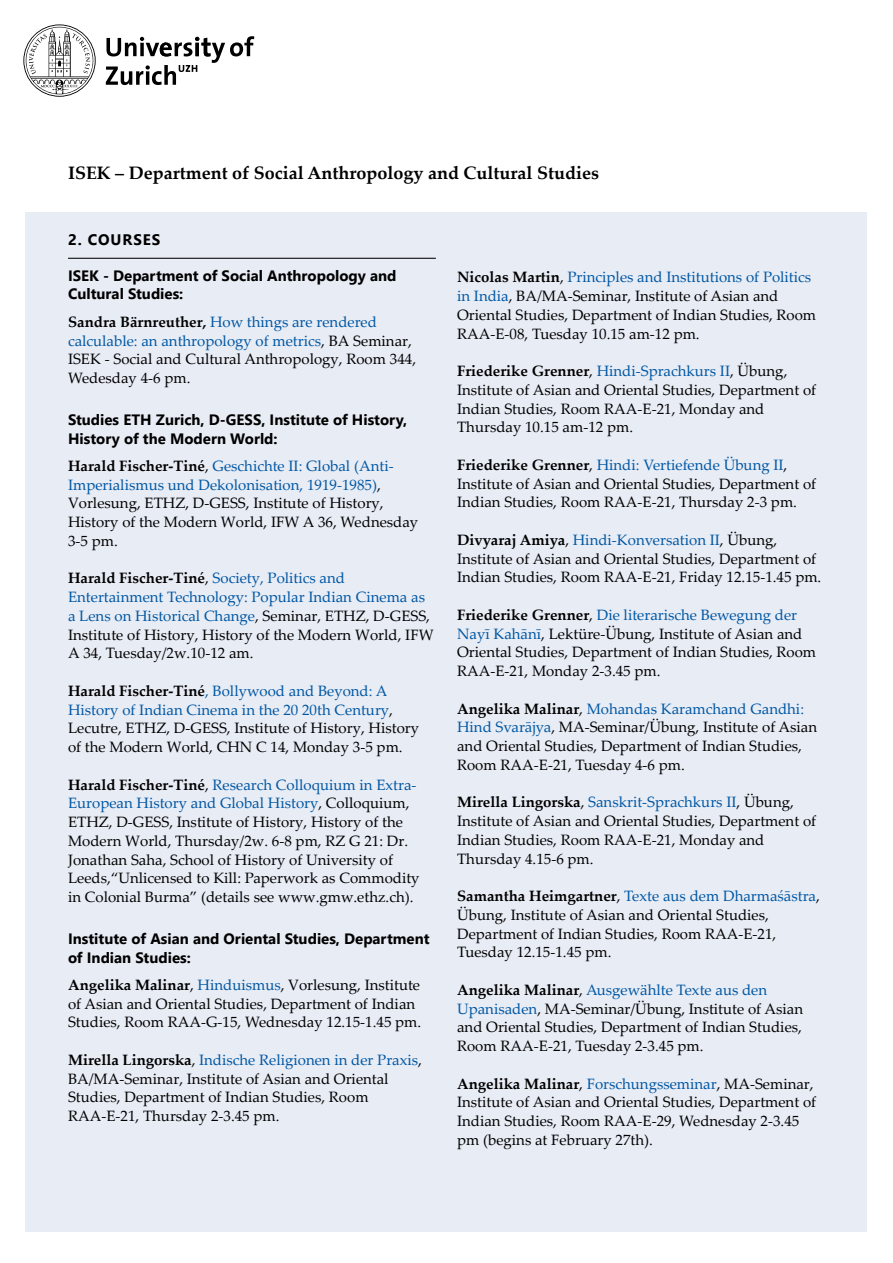
<style>
.page{position:relative;width:893px;height:1263px;background:#fff}
.page>*{position:absolute;margin:0;border:0;box-sizing:border-box;transform-origin:0 0}
.t1{font:700 18px "Palatino Linotype";color:#000}
.t2{font:700 15.3px "Segoe UI";letter-spacing:.06em;color:#000}
.t3{font:15px/18.8px "Palatino Linotype";color:#000}
.t4{font:700 15px/18.8px "Segoe UI";color:#000}
.s1{font-weight:700}
.s2{color:#0057a3}
</style>
<div class="page">
<div style="left:26px;top:213px;width:841px;height:1019px;background:#e8ecf5"></div>
<hr style="left:68px;top:258px;width:368px;height:1px;background:#000">
<svg style="left:23px;top:24px;width:231px;height:73px"></svg>
<p class="t1" style="left:68px;top:160px;width:533px">ISEK – Department of Social Anthropology and Cultural Studies</p>
<p class="t2" style="left:68px;top:227px;width:94px">2. COURSES</p>
<p class="t4" style="left:68px;top:266px;width:330px">ISEK - Department of Social Anthropology and<br>Cultural Studies:</p>
<p class="t3" style="left:68px;top:312px;width:350px"><span class="s1">Sandra Bärnreuther,</span> <span class="s2">How things are rendered calculable: an anthropology of metrics</span>, BA Seminar, ISEK - Social and Cultural Anthropology, Room 344, Wedesday 4-6 pm.</p>
<p class="t4" style="left:68px;top:410px;width:341px">Studies ETH Zurich, D-GESS, Institute of History,<br>History of the Modern World:</p>
<p class="t3" style="left:68px;top:456px;width:352px"><span class="s1">Harald Fischer-Tiné</span>, <span class="s2">Geschichte II: Global (Anti-Imperialismus und Dekolonisation, 1919-1985)</span>, Vorlesung, ETHZ, D-GESS, Institute of History, History of the Modern World, IFW A 36, Wednesday 3-5 pm.</p>
<p class="t3" style="left:68px;top:568px;width:367px"><span class="s1">Harald Fischer-Tiné</span>, <span class="s2">Society, Politics and Entertainment Technology: Popular Indian Cinema as a Lens on Historical Change</span>, Seminar, ETHZ, D-GESS, Institute of History, History of the Modern World, IFW A 34, Tuesday/2w.10-12 am.</p>
<p class="t3" style="left:68px;top:681px;width:353px"><span class="s1">Harald Fischer-Tiné</span><span class="s2">, Bollywood and Beyond: A History of Indian Cinema in the 20 20th Century</span>, Lecutre, ETHZ, D-GESS, Institute of History, History of the Modern World, CHN C 14, Monday 3-5 pm.</p>
<p class="t3" style="left:68px;top:774px;width:353px"><span class="s1">Harald Fischer-Tiné</span>, <span class="s2">Research Colloquium in Extra-European History and Global History</span>, Colloquium, ETHZ, D-GESS, Institute of History, History of the Modern World, Thursday/2w. 6-8 pm, RZ G 21: Dr.<br>Jonathan Saha, School of History of University of Leeds,“Unlicensed to Kill: Paperwork as Commodity in Colonial Burma” (details see www.gmw.ethz.ch).</p>
<p class="t4" style="left:68px;top:929px;width:363px">Institute of Asian and Oriental Studies, Department of Indian Studies:</p>
<p class="t3" style="left:68px;top:975px;width:355px"><span class="s1">Angelika Malinar</span>, <span class="s2">Hinduismus</span>, Vorlesung, Institute of Asian and Oriental Studies, Department of Indian<br>Studies, Room RAA-G-15, Wednesday 12.15-1.45 pm.</p>
<p class="t3" style="left:68px;top:1050px;width:355px"><span class="s1">Mirella Lingorska</span>, <span class="s2">Indische Religionen in der Praxis</span>, BA/MA-Seminar, Institute of Asian and Oriental Studies, Department of Indian Studies, Room RAA-E-21, Thursday 2-3.45 pm.</p>
<p class="t3" style="left:457px;top:267px;width:361px"><span class="s1">Nicolas Martin</span>, <span class="s2">Principles and Institutions of Politics in India</span>, BA/MA-Seminar, Institute of Asian and Oriental Studies, Department of Indian Studies, Room RAA-E-08, Tuesday 10.15 am-12 pm.</p>
<p class="t3" style="left:457px;top:361px;width:361px"><span class="s1">Friederike Grenner</span>, <span class="s2">Hindi-Sprachkurs II</span>, Übung, Institute of Asian and Oriental Studies, Department of Indian Studies, Room RAA-E-21, Monday and Thursday 10.15 am-12 pm.</p>
<p class="t3" style="left:457px;top:455px;width:361px"><span class="s1">Friederike Grenner</span>, <span class="s2">Hindi: Vertiefende Übung II</span>,<br>Institute of Asian and Oriental Studies, Department of<br>Indian Studies, Room RAA-E-21, Thursday 2-3 pm.</p>
<p class="t3" style="left:457px;top:530px;width:366px"><span class="s1">Divyaraj Amiya</span>, <span class="s2">Hindi-Konversation II</span>, Übung,<br>Institute of Asian and Oriental Studies, Department of<br>Indian Studies, Room RAA-E-21, Friday 12.15-1.45 pm.</p>
<p class="t3" style="left:457px;top:605px;width:361px"><span class="s1">Friederike Grenner</span>, <span class="s2">Die literarische Bewegung der Nayī Kahānī</span>, Lektüre-Übung, Institute of Asian and Oriental Studies, Department of Indian Studies, Room RAA-E-21, Monday 2-3.45 pm.</p>
<p class="t3" style="left:457px;top:699px;width:362px"><span class="s1">Angelika Malinar</span>, <span class="s2">Mohandas Karamchand Gandhi:<br>Hind Svarājya</span>, MA-Seminar/Übung, Institute of Asian and Oriental Studies, Department of Indian Studies, Room RAA-E-21, Tuesday 4-6 pm.</p>
<p class="t3" style="left:457px;top:792px;width:361px"><span class="s1">Mirella Lingorska</span>, <span class="s2">Sanskrit-Sprachkurs II</span>, Übung, Institute of Asian and Oriental Studies, Department of Indian Studies, Room RAA-E-21, Monday and Thursday 4.15-6 pm.</p>
<p class="t3" style="left:457px;top:886px;width:364px"><span class="s1">Samantha Heimgartner</span>, <span class="s2">Texte aus dem Dharmaśāstra</span>, Übung, Institute of Asian and Oriental Studies, Department of Indian Studies, Room RAA-E-21, Tuesday 12.15-1.45 pm.</p>
<p class="t3" style="left:457px;top:980px;width:347px"><span class="s1">Angelika Malinar</span>, <span class="s2">Ausgewählte Texte aus den Upanisaden</span>, MA-Seminar/Übung, Institute of Asian and Oriental Studies, Department of Indian Studies, Room RAA-E-21, Tuesday 2-3.45 pm.</p>
<p class="t3" style="left:457px;top:1074px;width:361px"><span class="s1">Angelika Malinar</span>, <span class="s2">Forschungsseminar</span>, MA-Seminar, Institute of Asian and Oriental Studies, Department of Indian Studies, Room RAA-E-29, Wednesday 2-3.45 pm (begins at February 27th).</p>
</div>
